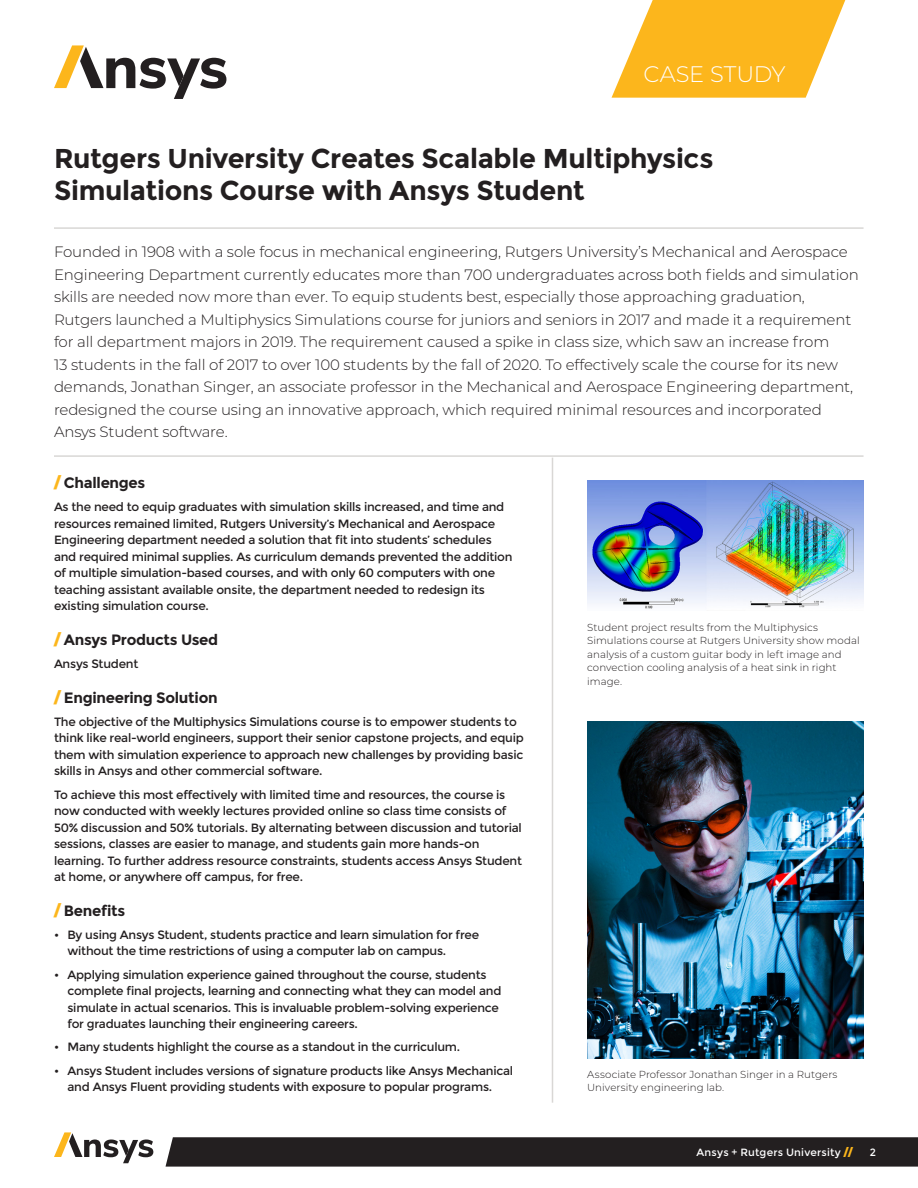
<style>
.page{position:relative;width:918px;height:1188px;background:#fff}
.page>*{position:absolute;margin:0;border:0;box-sizing:border-box;transform-origin:0 0}
.t1{font:700 27.3px/32.7px "Montserrat";letter-spacing:-.01em;color:#231f20}
.t2{font:300 22.5px "Montserrat";letter-spacing:-.005em;color:#fff}
.t3{font:300 15px/22.5px "Montserrat";letter-spacing:-.01em;color:#231f20}
.t4{font:700 15px "Montserrat";letter-spacing:-.02em;color:#231f20}
.t5{font:12px/16.5px "Montserrat";letter-spacing:-.02em;color:#231f20}
.t6{font:10.5px "Montserrat";letter-spacing:.02em;color:#fff}
.t7{font:300 10.2px/13.5px "Montserrat";letter-spacing:.01em;color:#231f20}
.s1{font-weight:900;color:#fcb61c}
</style>
<div class="page">
<svg style="left:166px;top:1137px;width:752px;height:30px;background:#282425"></svg>
<svg style="left:54px;top:1132px;width:99px;height:31px"></svg>
<svg style="left:54px;top:45px;width:172px;height:54px"></svg>
<svg style="left:612px;top:0;width:233px;height:98px"></svg>
<hr style="left:54px;top:227px;width:810px;height:2px;background:#d9d7d5">
<hr style="left:54px;top:455px;width:810px;height:2px;background:#d9d7d5">
<hr style="left:552px;top:458px;width:1px;height:645px;background:#d9d7d5">
<img style="left:587px;top:722px;width:277px;height:337px">
<img style="left:587px;top:481px;width:277px;height:128px">
<h2 class="t2" style="left:644px;top:59px;width:143px">CASE STUDY</h2>
<h1 class="t1" style="left:54px;top:142px;width:661px">Rutgers University Creates Scalable Multiphysics<br>Simulations Course with Ansys Student</h1>
<p class="t3" style="left:54px;top:240px;width:806px">Founded in 1908 with a sole focus in mechanical engineering, Rutgers University’s Mechanical and Aerospace Engineering Department currently educates more than 700 undergraduates across both fields and simulation skills are needed now more than ever. To equip students best, especially those approaching graduation, Rutgers launched a Multiphysics Simulations course for juniors and seniors in 2017 and made it a requirement for all department majors in 2019. The requirement caused a spike in class size, which saw an increase from<br>13 students in the fall of 2017 to over 100 students by the fall of 2020. To effectively scale the course for its new demands, Jonathan Singer, an associate professor in the Mechanical and Aerospace Engineering department, redesigned the course using an innovative approach, which required minimal resources and incorporated Ansys Student software.</p>
<p class="t4" style="left:54px;top:474px;width:93px"><span class="s1">/</span> Challenges</p>
<p class="t5" style="left:54px;top:499px;width:460px">As the need to equip graduates with simulation skills increased, and time and resources remained limited, Rutgers University’s Mechanical and Aerospace Engineering department needed a solution that fit into students’ schedules and required minimal supplies. As curriculum demands prevented the addition of multiple simulation-based courses, and with only 60 computers with one teaching assistant available onsite, the department needed to redesign its existing simulation course.</p>
<p class="t4" style="left:54px;top:631px;width:166px"><span class="s1">/</span> Ansys Products Used</p>
<p class="t5" style="left:54px;top:656px;width:86px">Ansys Student</p>
<p class="t4" style="left:54px;top:688px;width:165px"><span class="s1">/</span> Engineering Solution</p>
<p class="t5" style="left:54px;top:713px;width:471px">The objective of the Multiphysics Simulations course is to empower students to think like real-world engineers, support their senior capstone projects, and equip them with simulation experience to approach new challenges by providing basic skills in Ansys and other commercial software.</p>
<p class="t5" style="left:54px;top:786px;width:470px">To achieve this most effectively with limited time and resources, the course is now conducted with weekly lectures provided online so class time consists of 50% discussion and 50% tutorials. By alternating between discussion and tutorial sessions, classes are easier to manage, and students gain more hands-on learning. To further address resource constraints, students access Ansys Student at home, or anywhere off campus, for free.</p>
<p class="t4" style="left:54px;top:901px;width:73px"><span class="s1">/</span> Benefits</p>
<p class="t5" style="left:68px;top:926px;width:413px;text-indent:-14px">• By using Ansys Student, students practice and learn simulation for free without the time restrictions of using a computer lab on campus.</p>
<p class="t5" style="left:68px;top:966px;width:435px;text-indent:-14px">• Applying simulation experience gained throughout the course, students complete final projects, learning and connecting what they can model and simulate in actual scenarios. This is invaluable problem-solving experience for graduates launching their engineering careers.</p>
<p class="t5" style="left:54px;top:1039px;width:408px">• Many students highlight the course as a standout in the curriculum.</p>
<p class="t5" style="left:68px;top:1062px;width:447px;text-indent:-14px">• Ansys Student includes versions of signature products like Ansys Mechanical and Ansys Fluent providing students with exposure to popular programs.</p>
<p class="t7" style="left:587px;top:620px;width:274px">Student project results from the Multiphysics Simulations course at Rutgers University show modal analysis of a custom guitar body in left image and convection cooling analysis of a heat sink in right image.</p>
<p class="t7" style="left:587px;top:1067px;width:252px">Associate Professor Jonathan Singer in a Rutgers<br>University engineering lab.</p>
<p class="t6" style="left:697px;top:1146px;width:158px">Ansys + Rutgers University <span class="s1">//</span></p>
<p class="t6" style="left:870px;top:1146px;width:8px">2</p>
</div>
